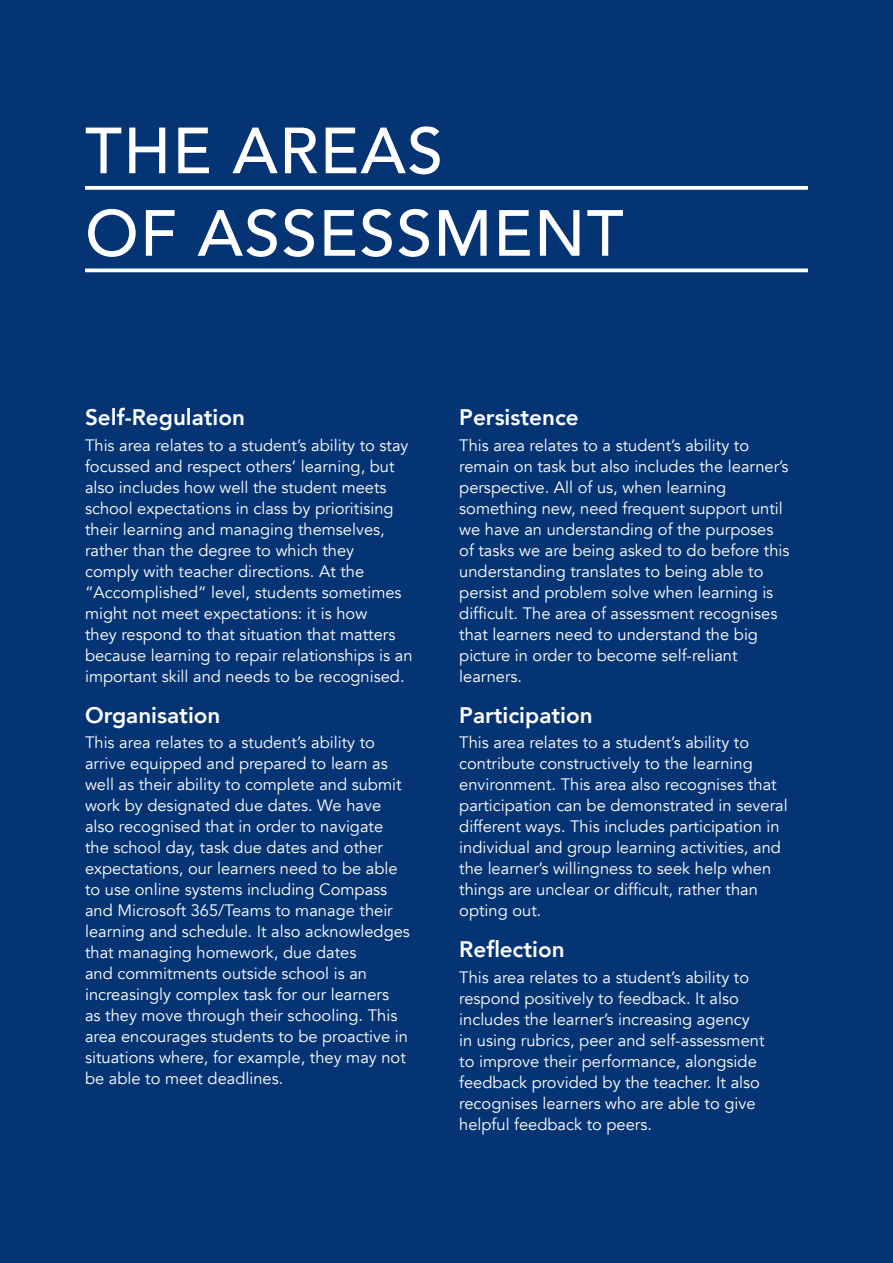
<style>
.page{position:relative;width:893px;height:1263px;background:#053474}
.page>*{position:absolute;margin:0;border:0;box-sizing:border-box;transform-origin:0 0}
.t1{font:500 64.5px/82.5px "Avenir";letter-spacing:.02em;color:#fff}
.t2{font:800 22.5px "Avenir";color:#fff}
.t3{font:16.5px/21px "Avenir";color:#fff}
</style>
<div class="page">
<svg style="left:85px;top:186px;width:723px;height:4px;background:#eff2f6"></svg>
<svg style="left:85px;top:268px;width:723px;height:4px;background:#dee4ec"></svg>
<h1 class="t1" style="left:85px;top:106px;width:540px">THE AREAS<br>OF ASSESSMENT</h1>
<h2 class="t2" style="left:85px;top:400px;width:162px">Self-Regulation</h2>
<p class="t3" style="left:85px;top:435px;width:329px">This area relates to a student’s ability to stay focussed and respect others’ learning, but also includes how well the student meets school expectations in class by prioritising their learning and managing themselves, rather than the degree to which they<br>comply with teacher directions. At the “Accomplished” level, students sometimes might not meet expectations: it is how<br>they respond to that situation that matters because learning to repair relationships is an important skill and needs to be recognised.</p>
<h2 class="t2" style="left:85px;top:697px;width:137px">Organisation</h2>
<p class="t3" style="left:85px;top:732px;width:326px">This area relates to a student’s ability to arrive equipped and prepared to learn as well as their ability to complete and submit work by designated due dates. We have also recognised that in order to navigate the school day, task due dates and other expectations, our learners need to be able to use online systems including Compass and Microsoft 365/Teams to manage their learning and schedule. It also acknowledges that managing homework, due dates<br>and commitments outside school is an increasingly complex task for our learners<br>as they move through their schooling. This area encourages students to be proactive in situations where, for example, they may not be able to meet deadlines.</p>
<h2 class="t2" style="left:459px;top:400px;width:121px">Persistence</h2>
<p class="t3" style="left:459px;top:435px;width:332px">This area relates to a student’s ability to remain on task but also includes the learner’s perspective. All of us, when learning something new, need frequent support until we have an understanding of the purposes of tasks we are being asked to do before this understanding translates to being able to persist and problem solve when learning is difficult. The area of assessment recognises that learners need to understand the big picture in order to become self-reliant learners.</p>
<h2 class="t2" style="left:459px;top:697px;width:135px">Participation</h2>
<p class="t3" style="left:459px;top:732px;width:330px">This area relates to a student’s ability to contribute constructively to the learning environment. This area also recognises that participation can be demonstrated in several different ways. This includes participation in individual and group learning activities, and the learner’s willingness to seek help when things are unclear or difficult, rather than opting out.</p>
<h2 class="t2" style="left:459px;top:932px;width:107px">Reflection</h2>
<p class="t3" style="left:459px;top:967px;width:307px">This area relates to a student’s ability to respond positively to feedback. It also includes the learner’s increasing agency in using rubrics, peer and self-assessment to improve their performance, alongside feedback provided by the teacher. It also recognises learners who are able to give helpful feedback to peers.</p>
</div>
